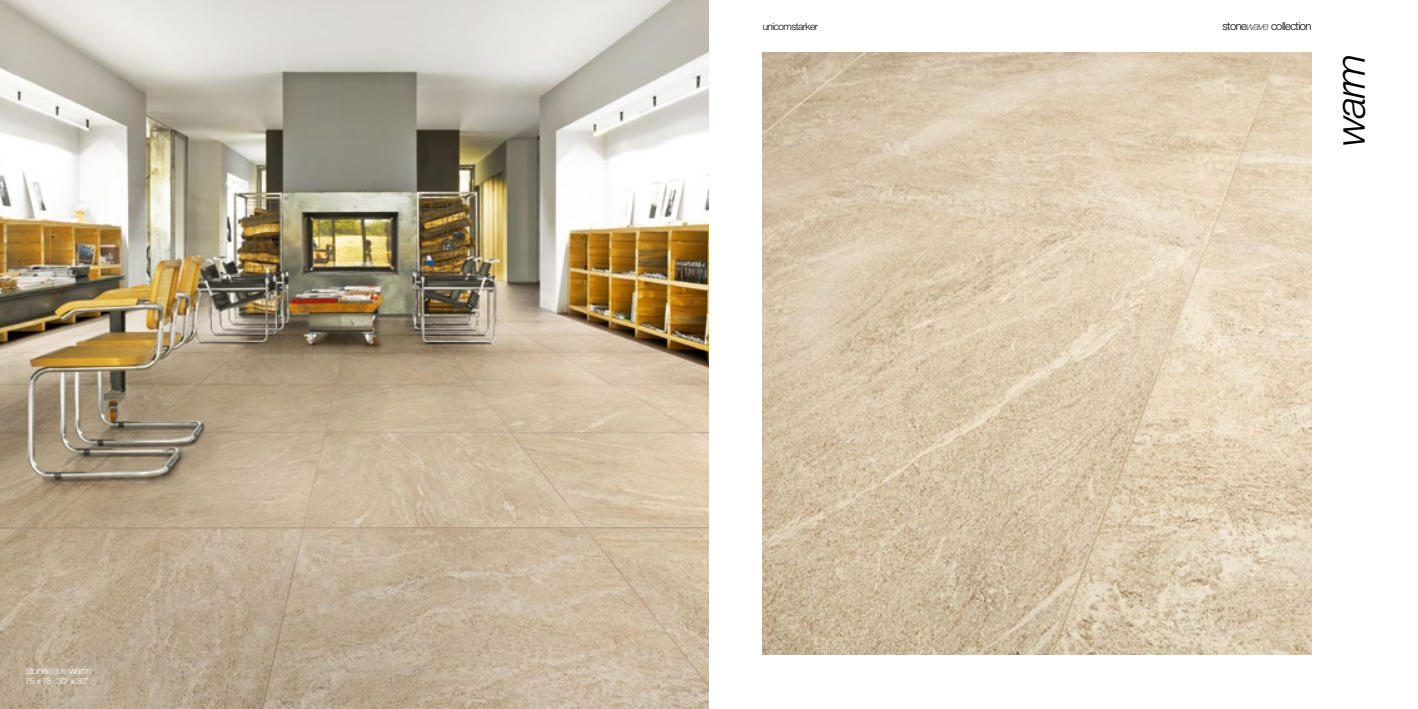
<style>
.page{position:relative;width:1418px;height:709px;background:#fff}
.page>*{position:absolute;margin:0;border:0;box-sizing:border-box;transform-origin:0 0}
.t1{font:italic 300 41.25px "Helvetica Neue LT Std";color:#000}
.t2{font:300 11.25px "Helvetica Neue LT Std";letter-spacing:-.05em;color:#000}
.t3{font:300 10px "Helvetica Neue LT Std";letter-spacing:-.05em;color:#000}
.t4{font:300 10px "Helvetica Neue LT Std";letter-spacing:-.05em;color:#fff}
.t5{font:300 8.75px "Helvetica Neue LT Std";letter-spacing:-.05em;color:#fff}
.s1{font-weight:100;font-style:italic}
</style>
<div class="page">
<img style="left:0;top:0;width:709px;height:709px">
<img style="left:762px;top:52px;width:549px;height:603px">
<p class="t4" style="left:26px;top:664px;width:67px">stone<span class="s1">wave</span> warm</p>
<p class="t5" style="left:26px;top:675px;width:64px">75 x 75 30” x 30”</p>
<p class="t3" style="left:762px;top:21px;width:57px">unicomstarker</p>
<p class="t2" style="left:1222px;top:19px;width:91px">stone<span class="s1">wave</span> collection</p>
<h1 class="t1" style="left:1325px;top:146px;width:95px;rotate:-90deg">warm</h1>
</div>
